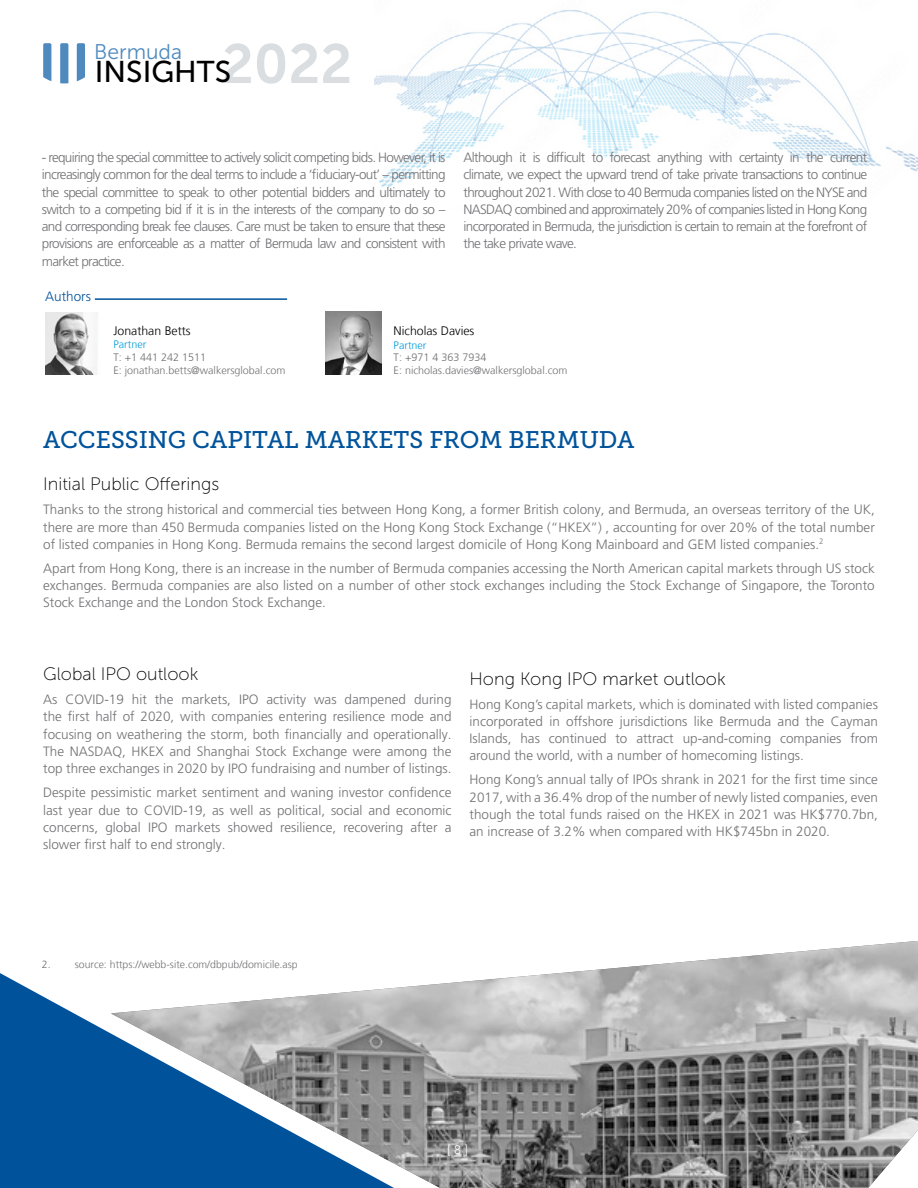
<style>
.page{position:relative;width:918px;height:1188px;background:#fff}
.page>*{position:absolute;margin:0;border:0;box-sizing:border-box;transform-origin:0 0}
.t1{font:30px "Museo Sans 500";color:#000}
.t2{font:24px "Museo Slab 500";color:#00539b}
.t3{font:21.15px "Museo Sans 300";color:#4f8abe}
.t4{font:18px "Museo Sans 100";color:#000}
.t5{font:300 13.5px/17.2px "Frutiger LT Pro";color:#717073;text-align:justify}
.t6{font:300 13.5px "Frutiger LT Pro";color:#00539b}
.t7{font:300 12.45px "Frutiger LT Pro";color:#fff}
.t8{font:300 12.3px "Frutiger LT";color:#000}
.t9{font:300 10.8px/12.9px "Frutiger LT";color:#717073}
.t10{font:300 10.8px "Frutiger LT";color:#009bda}
.t11{font:300 10.5px "Frutiger LT";color:#717073}
.s1{font-family:"Museo Sans 700";font-size:55.05px;color:#dadee1}
</style>
<div class="page">
<svg style="left:43px;top:43px;width:8px;height:38px"></svg>
<svg style="left:60px;top:43px;width:8px;height:40px"></svg>
<svg style="left:77px;top:43px;width:8px;height:38px"></svg>
<img style="left:375px;top:10px;width:543px;height:177px">
<svg style="left:0;top:973px;width:111px;height:215px;fill:#00539b"></svg>
<img style="left:111px;top:941px;width:807px;height:247px">
<img style="left:325px;top:311px;width:56px;height:63px">
<img style="left:45px;top:312px;width:52px;height:62px">
<hr style="left:95px;top:298px;width:192px;height:2px;background:#00539b">
<h1 class="t1" style="left:95px;top:55px;width:259px">INSIGHTS<span class="s1">2022</span></h1>
<h3 class="t3" style="left:94px;top:40px;width:89px">Bermuda</h3>
<p class="t5" style="left:42px;top:149px;width:405px">- requiring the special committee to actively solicit competing bids. However, it is increasingly common for the deal terms to include a ‘fiduciary-out’ – permitting the special committee to speak to other potential bidders and ultimately to switch to a competing bid if it is in the interests of the company to do so – and corresponding break fee clauses. Care must be taken to ensure that these provisions are enforceable as a matter of Bermuda law and consistent with market practice.</p>
<p class="t5" style="left:464px;top:149px;width:405px">Although it is difficult to forecast anything with certainty in the current climate, we expect the upward trend of take private transactions to continue throughout 2021. With close to 40 Bermuda companies listed on the NYSE and NASDAQ combined and approximately 20% of companies listed in Hong Kong incorporated in Bermuda, the jurisdiction is certain to remain at the forefront of the take private wave.</p>
<p class="t6" style="left:45px;top:289px;width:47px">Authors</p>
<p class="t8" style="left:113px;top:324px;width:79px">Jonathan Betts</p>
<p class="t10" style="left:113px;top:338px;width:34px">Partner</p>
<p class="t9" style="left:113px;top:351px;width:174px">T: +1 441 242 1511<br>E: jonathan.betts@walkersglobal.com</p>
<p class="t8" style="left:394px;top:324px;width:82px">Nicholas Davies</p>
<p class="t10" style="left:394px;top:339px;width:34px">Partner</p>
<p class="t9" style="left:394px;top:351px;width:175px">T: +971 4 363 7934<br>E: nicholas.davies@walkersglobal.com</p>
<h2 class="t2" style="left:43px;top:427px;width:593px">ACCESSING CAPITAL MARKETS FROM BERMUDA</h2>
<h3 class="t4" style="left:43px;top:475px;width:178px">Initial Public Offerings</h3>
<p class="t5" style="left:43px;top:501px;width:833px">Thanks to the strong historical and commercial ties between Hong Kong, a former British colony, and Bermuda, an overseas territory of the UK, there are more than 450 Bermuda companies listed on the Hong Kong Stock Exchange (“HKEX”) , accounting for over 20% of the total number of listed companies in Hong Kong. Bermuda remains the second largest domicile of Hong Kong Mainboard and GEM listed companies.<sup>2</sup></p>
<p class="t5" style="left:43px;top:560px;width:833px">Apart from Hong Kong, there is an increase in the number of Bermuda companies accessing the North American capital markets through US stock exchanges. Bermuda companies are also listed on a number of other stock exchanges including the Stock Exchange of Singapore, the Toronto Stock Exchange and the London Stock Exchange.</p>
<h3 class="t4" style="left:43px;top:665px;width:157px">Global IPO outlook</h3>
<p class="t5" style="left:43px;top:691px;width:410px">As COVID-19 hit the markets, IPO activity was dampened during the first half of 2020, with companies entering resilience mode and focusing on weathering the storm, both financially and operationally.<br>The NASDAQ, HKEX and Shanghai Stock Exchange were among the top three exchanges in 2020 by IPO fundraising and number of listings.</p>
<p class="t5" style="left:43px;top:784px;width:410px">Despite pessimistic market sentiment and waning investor confidence last year due to COVID-19, as well as political, social and economic concerns, global IPO markets showed resilience, recovering after a slower first half to end strongly.</p>
<h3 class="t4" style="left:470px;top:669px;width:258px">Hong Kong IPO market outlook</h3>
<p class="t5" style="left:470px;top:696px;width:410px">Hong Kong’s capital markets, which is dominated with listed companies incorporated in offshore jurisdictions like Bermuda and the Cayman Islands, has continued to attract up-and-coming companies from around the world, with a number of homecoming listings.</p>
<p class="t5" style="left:470px;top:771px;width:410px">Hong Kong’s annual tally of IPOs shrank in 2021 for the first time since 2017, with a 36.4% drop of the number of newly listed companies, even though the total funds raised on the HKEX in 2021 was HK$770.7bn, an increase of 3.2% when compared with HK$745bn in 2020.</p>
<p class="t11" style="left:42px;top:959px;width:257px">2. source: https://webb-site.com/dbpub/domicile.asp</p>
<p class="t7" style="left:447px;top:1143px;width:22px">[ 8 ]</p>
</div>
